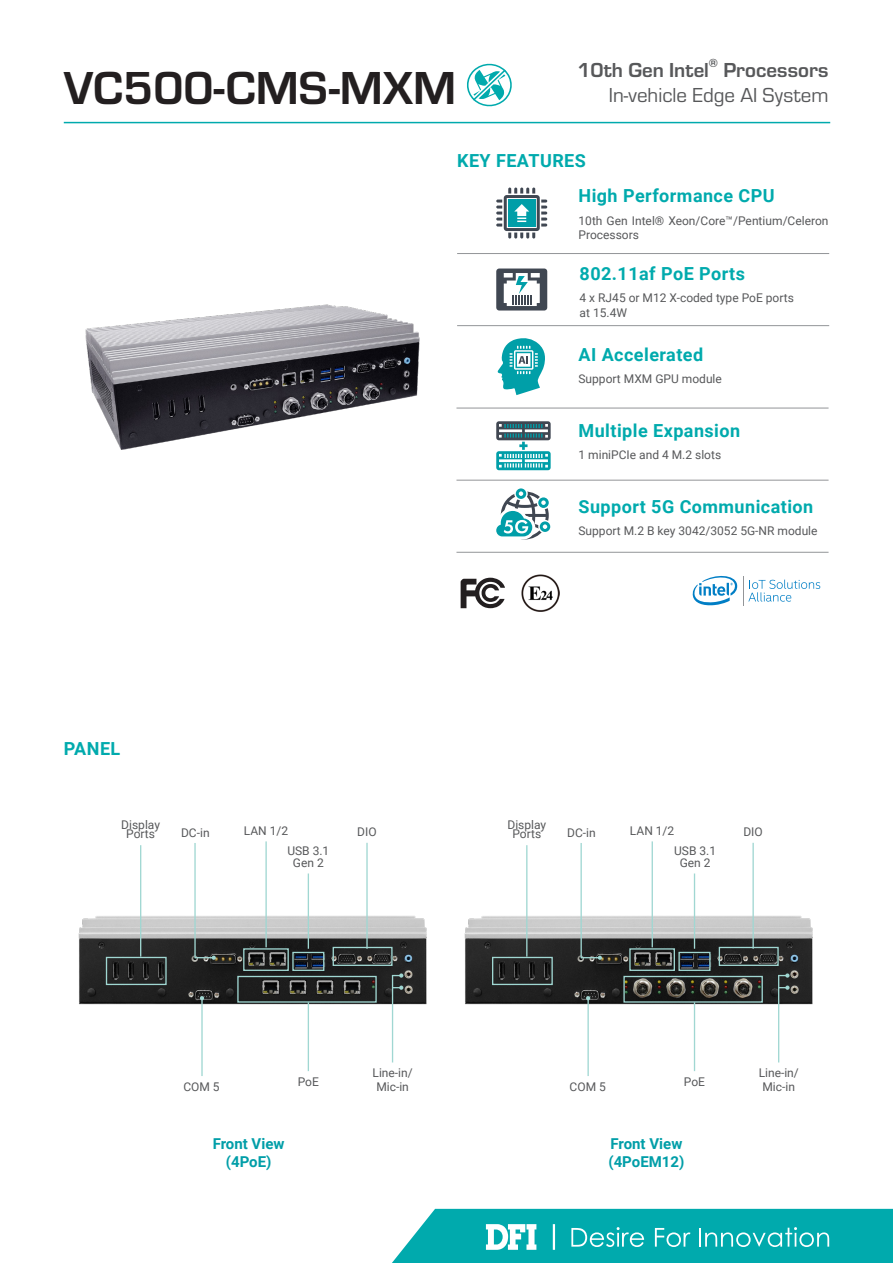
<style>
.page{position:relative;width:893px;height:1263px;background:#fff}
.page>*{position:absolute;margin:0;border:0;box-sizing:border-box;transform-origin:0 0}
.t1{font:700 48px "Eurostile";color:#231f20}
.t2{font:700 21px "Eurostile";color:#57585a}
.t3{font:21px "Eurostile";color:#57585a}
.t4{font:700 18px "Roboto";letter-spacing:.025em;color:#00aaad}
.t5{font:700 15px "Roboto";color:#009ea8}
.t6{font:700 12.3px "Eurostile";color:#57585a}
.Specification{font:12px/13.5px "Roboto";color:#57585a;text-align:center}
</style>
<div class="page">
<hr style="left:64px;top:122px;width:766px;height:1px;background:#00aaad">
<svg style="left:392px;top:1209px;width:501px;height:54px;background:#1eb4b6"></svg>
<hr style="left:457px;top:253px;width:372px;height:1px;background:#939598">
<hr style="left:457px;top:325px;width:372px;height:1px;background:#939598">
<svg style="left:467px;top:63px;width:45px;height:44px"></svg>
<svg style="left:496px;top:188px;width:51px;height:51px"></svg>
<svg style="left:496px;top:268px;width:51px;height:42px"></svg>
<img style="left:464px;top:910px;width:349px;height:99px">
<img style="left:78px;top:910px;width:349px;height:99px">
<img style="left:85px;top:304px;width:335px;height:146px">
<hr style="left:694px;top:1002px;width:1px;height:69px;background:#a0d7d2">
<hr style="left:308px;top:1002px;width:1px;height:69px;background:#a0d7d2">
<hr style="left:694px;top:873px;width:1px;height:76px;background:#a0d7d2">
<hr style="left:308px;top:873px;width:1px;height:76px;background:#a0d7d2">
<hr style="left:652px;top:841px;width:1px;height:106px;background:#a0d7d2">
<hr style="left:265px;top:841px;width:2px;height:106px;background:#a0d7d2">
<hr style="left:587px;top:998px;width:2px;height:78px;background:#a0d7d2">
<svg style="left:586px;top:996px;width:4px;height:4px"></svg>
<hr style="left:201px;top:998px;width:2px;height:78px;background:#a0d7d2">
<svg style="left:200px;top:996px;width:4px;height:4px"></svg>
<div style="left:678px;top:952px;width:33px;height:19px;border:1px solid #a0d7d2"></div>
<div style="left:292px;top:952px;width:32px;height:19px;border:1px solid #a0d7d2"></div>
<hr style="left:752px;top:843px;width:2px;height:106px;background:#a0d7d2">
<hr style="left:366px;top:843px;width:2px;height:106px;background:#a0d7d2">
<hr style="left:778px;top:975px;width:1px;height:87px;background:#a0d7d2">
<svg style="left:779px;top:985px;width:11px;height:5px"></svg>
<svg style="left:778px;top:973px;width:12px;height:5px"></svg>
<hr style="left:392px;top:975px;width:1px;height:87px;background:#a0d7d2">
<svg style="left:393px;top:985px;width:10px;height:5px"></svg>
<svg style="left:392px;top:973px;width:11px;height:5px"></svg>
<div style="left:719px;top:947px;width:60px;height:19px;border:1px solid #a0d7d2"></div>
<div style="left:333px;top:947px;width:60px;height:19px;border:1px solid #a0d7d2"></div>
<div style="left:629px;top:948px;width:46px;height:23px;border:1px solid #a0d7d2"></div>
<div style="left:243px;top:948px;width:46px;height:23px;border:1px solid #a0d7d2"></div>
<div style="left:623px;top:976px;width:140px;height:27px;border:1px solid #a0d7d2"></div>
<div style="left:237px;top:976px;width:140px;height:27px;border:1px solid #a0d7d2"></div>
<hr style="left:580px;top:843px;width:2px;height:115px;background:#a0d7d2">
<svg style="left:581px;top:955px;width:21px;height:5px"></svg>
<hr style="left:194px;top:843px;width:2px;height:115px;background:#a0d7d2">
<svg style="left:195px;top:955px;width:21px;height:5px"></svg>
<hr style="left:526px;top:845px;width:1px;height:112px;background:#a0d7d2">
<hr style="left:140px;top:845px;width:1px;height:112px;background:#a0d7d2">
<div style="left:492px;top:957px;width:61px;height:28px;border:1px solid #a0d7d2"></div>
<div style="left:106px;top:957px;width:61px;height:28px;border:1px solid #a0d7d2"></div>
<hr style="left:456px;top:408px;width:372px;height:1px;background:#939598">
<hr style="left:456px;top:480px;width:372px;height:1px;background:#939598">
<hr style="left:456px;top:552px;width:372px;height:1px;background:#939598">
<svg style="left:496px;top:421px;width:55px;height:49px"></svg>
<svg style="left:498px;top:338px;width:47px;height:57px"></svg>
<svg style="left:496px;top:488px;width:54px;height:51px"></svg>
<svg style="left:461px;top:578px;width:44px;height:30px"></svg>
<img style="left:522px;top:574px;width:38px;height:38px">
<svg style="left:692px;top:575px;width:128px;height:31px"></svg>
<p class="t1" style="left:64px;top:53px;width:394px">VC500-CMS-MXM</p>
<p class="t2" style="left:577px;top:55px;width:133px">10th Gen Intel</p>
<p class="t6" style="left:709px;top:54px;width:11px">®</p>
<p class="t2" style="left:723px;top:55px;width:107px">Processors</p>
<p class="t3" style="left:609px;top:81px;width:221px">In-vehicle Edge AI System</p>
<p class="t4" style="left:457px;top:148px;width:130px">KEY FEATURES</p>
<p class="t4" style="left:578px;top:183px;width:198px">High Performance CPU</p>
<p class="Specification" style="left:578px;top:213px;width:252px;line-height:14.4px;text-align:left">10th Gen Intel® Xeon/Core™/Pentium/Celeron<br>Processors</p>
<p class="t4" style="left:580px;top:261px;width:167px">802.11af PoE Ports</p>
<p class="Specification" style="left:580px;top:291px;width:216px">4 x RJ45 or M12 X-coded type PoE ports</p>
<p class="Specification" style="left:580px;top:305px;width:49px">at 15.4W</p>
<p class="t4" style="left:578px;top:342px;width:126px">AI Accelerated</p>
<p class="Specification" style="left:578px;top:372px;width:145px">Support MXM GPU module</p>
<p class="t4" style="left:578px;top:418px;width:163px">Multiple Expansion</p>
<p class="Specification" style="left:578px;top:448px;width:144px">1 miniPCIe and 4 M.2 slots</p>
<p class="t4" style="left:578px;top:494px;width:236px">Support 5G Communication</p>
<p class="Specification" style="left:578px;top:524px;width:241px">Support M.2 B key 3042/3052 5G-NR module</p>
<p class="t4" style="left:64px;top:736px;width:58px">PANEL</p>
<p class="Specification" style="left:121px;top:820px;width:40px;line-height:9px">Display<br>Ports</p>
<p class="Specification" style="left:507px;top:820px;width:40px;line-height:9px">Display<br>Ports</p>
<p class="Specification" style="left:244px;top:824px;width:46px">LAN 1/2</p>
<p class="Specification" style="left:630px;top:824px;width:46px">LAN 1/2</p>
<p class="Specification" style="left:357px;top:825px;width:21px">DIO</p>
<p class="Specification" style="left:743px;top:825px;width:21px">DIO</p>
<p class="Specification" style="left:181px;top:825px;width:30px">DC-in</p>
<p class="Specification" style="left:567px;top:825px;width:30px">DC-in</p>
<p class="Specification" style="left:287px;top:844px;width:43px">USB 3.1</p>
<p class="Specification" style="left:293px;top:856px;width:32px">Gen 2</p>
<p class="Specification" style="left:674px;top:844px;width:43px">USB 3.1</p>
<p class="Specification" style="left:680px;top:856px;width:32px">Gen 2</p>
<p class="Specification" style="left:373px;top:1065px;width:42px">Line-in/<br>Mic-in</p>
<p class="Specification" style="left:298px;top:1074px;width:23px">PoE</p>
<p class="Specification" style="left:684px;top:1074px;width:23px">PoE</p>
<p class="Specification" style="left:183px;top:1079px;width:38px">COM 5</p>
<p class="Specification" style="left:570px;top:1079px;width:38px">COM 5</p>
<p class="t5" style="left:213px;top:1133px;width:73px">Front View</p>
<p class="t5" style="left:226px;top:1151px;width:47px">(4PoE)</p>
<p class="t5" style="left:610px;top:1133px;width:73px">Front View</p>
<p class="t5" style="left:608px;top:1151px;width:78px">(4PoEM12)</p>
<p class="Specification" style="left:759px;top:1065px;width:42px">Line-in/<br>Mic-in</p>
</div>
